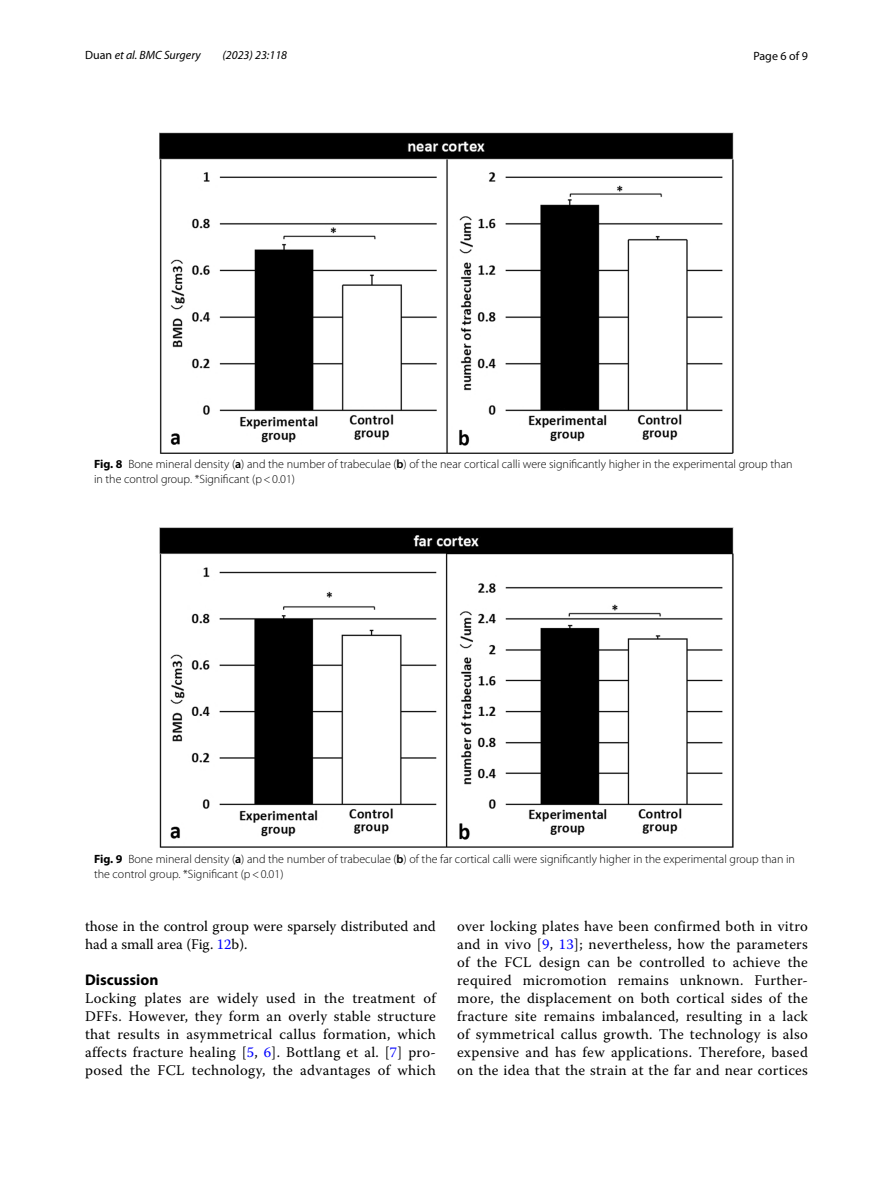
<style>
.page{position:relative;width:893px;height:1187px;background:#fff}
.page>*{position:absolute;margin:0;border:0;box-sizing:border-box;transform-origin:0 0}
.t1{font:700 15.45px "Myriad Pro";color:#000}
.t2{font:14.7px/18px "Warnock Pro";letter-spacing:.015em;color:#000;text-align:justify}
.t3{font:300 12px/15px "Myriad Pro";color:#000}
.t4{font:italic 12px "Myriad Pro";color:#000}
.t5{font:12px "Myriad Pro";color:#000}
.s1{font-style:normal}
.s2{font-weight:700}
.s3{font-weight:600}
.s4{color:#00f}
</style>
<div class="page">
<img style="left:159px;top:133px;width:574px;height:320px">
<img style="left:159px;top:527px;width:574px;height:320px">
<p class="t4" style="left:85px;top:48px;width:117px"><span class="s1">Duan</span> et al. BMC Surgery</p>
<p class="t4" style="left:223px;top:48px;width:66px">(2023) 23:118</p>
<p class="t5" style="left:753px;top:48px;width:56px">Page 6 of 9</p>
<p class="t3" style="left:94px;top:457px;width:700px"><span class="s2">Fig. 8</span> Bone mineral density (<span class="s3">a</span>) and the number of trabeculae (<span class="s3">b</span>) of the near cortical calli were significantly higher in the experimental group than in the control group. *Significant (p&lt;0.01)</p>
<p class="t3" style="left:94px;top:851px;width:702px"><span class="s2">Fig. 9</span> Bone mineral density (<span class="s3">a</span>) and the number of trabeculae (<span class="s3">b</span>) of the far cortical calli were significantly higher in the experimental group than in the control group. *Significant (p&lt;0.01)</p>
<p class="t2" style="left:85px;top:916px;width:352px">those in the control group were sparsely distributed and had a small area (Fig. <span class="s4">12</span>b).</p>
<p class="t1" style="left:85px;top:969px;width:75px">Discussion</p>
<p class="t2" style="left:85px;top:988px;width:352px">Locking plates are widely used in the treatment of DFFs. However, they form an overly stable structure that results in asymmetrical callus formation, which affects fracture healing [<span class="s4">5</span>, <span class="s4">6</span>]. Bottlang et al. [<span class="s4">7</span>] pro&shy;posed the FCL technology, the advantages of which</p>
<p class="t2" style="left:457px;top:916px;width:352px">over locking plates have been confirmed both in vitro and in vivo [<span class="s4">9</span>, <span class="s4">13</span>]; nevertheless, how the parameters of the FCL design can be controlled to achieve the required micromotion remains unknown. Further&shy;more, the displacement on both cortical sides of the fracture site remains imbalanced, resulting in a lack of symmetrical callus growth. The technology is also expensive and has few applications. Therefore, based on the idea that the strain at the far and near cortices</p>
</div>
